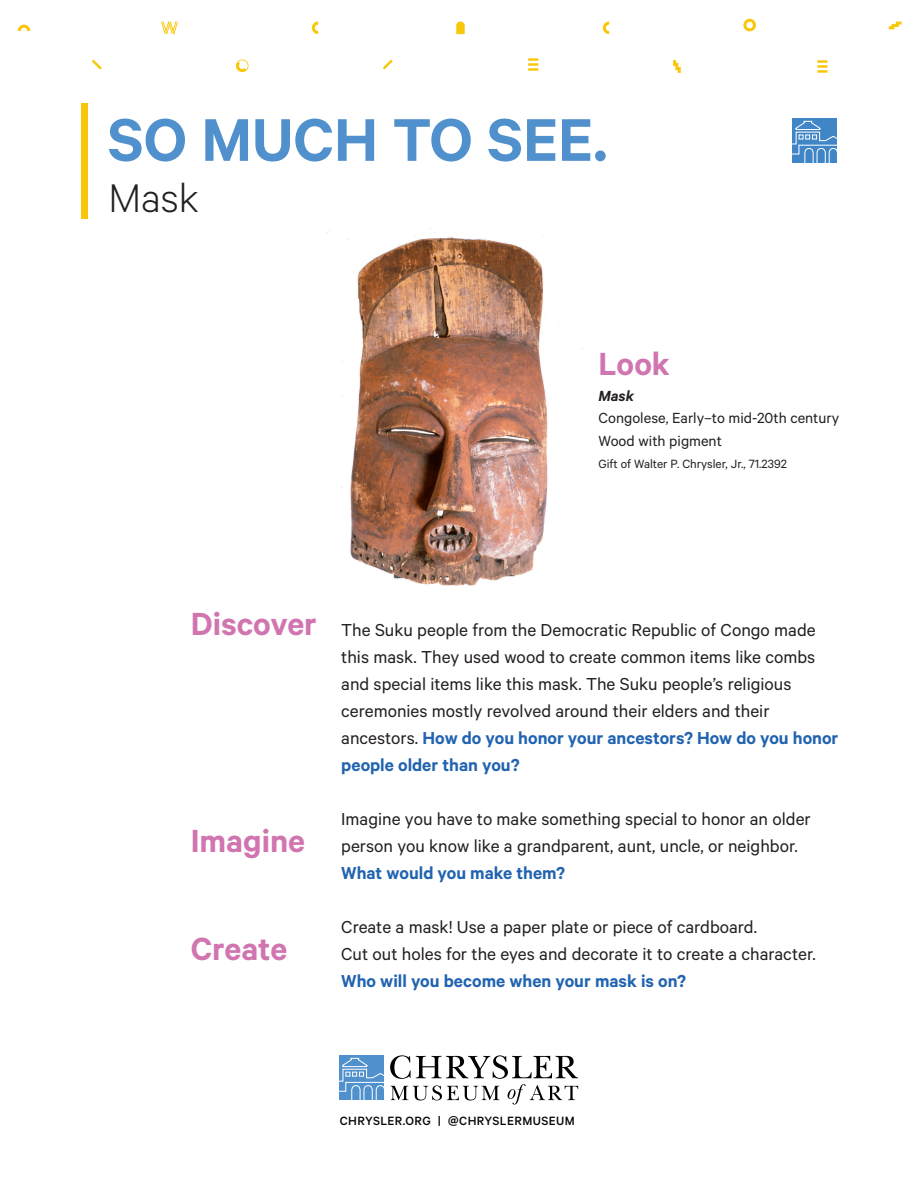
<style>
.page{position:relative;width:918px;height:1188px;background:#fff}
.page>*{position:absolute;margin:0;border:0;box-sizing:border-box;transform-origin:0 0}
.t1{font:300 45px "Calibre";color:#231f20}
.t2{font:600 36px "Calibre";color:#d175b0}
.t3{font:19.5px/27px "Calibre";color:#231f20}
.t4{font:600 19.5px "Calibre";color:#2163b0}
.t5{font:16.5px/22.5px "Calibre";color:#231f20}
.t6{font:italic 600 16.5px "Calibre";color:#231f20}
.t7{font:13.5px "Calibre";color:#231f20}
.t8{font:500 13.5px "Calibre";letter-spacing:.03em;color:#040503}
.s1{font-weight:600;color:#2163b0}
</style>
<div class="page">
<img style="left:327px;top:231px;width:255px;height:355px">
<svg style="left:390px;top:1055px;width:188px;height:50px"></svg>
<svg style="left:340px;top:1056px;width:44px;height:2px"></svg>
<svg style="left:340px;top:1058px;width:44px;height:42px;background:#6da2d4"></svg>
<svg style="left:109px;top:119px;width:76px;height:43px"></svg>
<svg style="left:205px;top:119px;width:43px;height:42px"></svg>
<svg style="left:255px;top:119px;width:77px;height:43px"></svg>
<svg style="left:338px;top:119px;width:36px;height:42px"></svg>
<svg style="left:394px;top:119px;width:77px;height:43px"></svg>
<svg style="left:488px;top:119px;width:33px;height:43px"></svg>
<svg style="left:527px;top:119px;width:28px;height:42px"></svg>
<svg style="left:562px;top:119px;width:28px;height:42px"></svg>
<div style="left:595px;top:151px;width:11px;height:10px;background:#5090cc;border-radius:50%"></div>
<div style="left:81px;top:103px;width:6px;height:116px;background:#f9c709"></div>
<div style="left:793px;top:119px;width:44px;height:44px;background:#4085c6"></div>
<svg style="left:793px;top:120px;width:44px;height:43px"></svg>
<svg style="left:161px;top:22px;width:17px;height:12px"></svg>
<svg style="left:18px;top:25px;width:12px;height:6px"></svg>
<svg style="left:673px;top:60px;width:8px;height:13px"></svg>
<svg style="left:743px;top:19px;width:13px;height:13px"></svg>
<svg style="left:92px;top:60px;width:10px;height:10px"></svg>
<svg style="left:817px;top:60px;width:10px;height:13px"></svg>
<svg style="left:236px;top:59px;width:13px;height:13px"></svg>
<svg style="left:312px;top:21px;width:6px;height:13px"></svg>
<svg style="left:528px;top:58px;width:10px;height:13px"></svg>
<svg style="left:383px;top:60px;width:10px;height:10px"></svg>
<svg style="left:603px;top:21px;width:6px;height:13px"></svg>
<svg style="left:889px;top:22px;width:13px;height:7px"></svg>
<svg style="left:456px;top:21px;width:9px;height:13px"></svg>
<h1 class="t1" style="left:108px;top:171px;width:92px">Mask</h1>
<h2 class="t2" style="left:598px;top:342px;width:73px">Look</h2>
<p class="t6" style="left:598px;top:386px;width:37px">Mask</p>
<p class="t5" style="left:598px;top:406px;width:242px">Congolese, Early–to mid-20th century<br>Wood with pigment</p>
<p class="t7" style="left:598px;top:456px;width:190px">Gift of Walter P. Chrysler, Jr., 71.2392</p>
<h2 class="t2" style="left:191px;top:602px;width:128px">Discover</h2>
<h2 class="t2" style="left:191px;top:820px;width:116px">Imagine</h2>
<h2 class="t2" style="left:191px;top:928px;width:98px">Create</h2>
<p class="t3" style="left:341px;top:616px;width:499px">The Suku people from the Democratic Republic of Congo made this mask. They used wood to create common items like combs and special items like this mask. The Suku people’s religious ceremonies mostly revolved around their elders and their ancestors. <span class="s1">How do you honor your ancestors? How do you honor people older than you?</span></p>
<p class="t3" style="left:341px;top:805px;width:471px">Imagine you have to make something special to honor an older person you know like a grandparent, aunt, uncle, or neighbor.</p>
<p class="t4" style="left:341px;top:862px;width:225px">What would you make them?</p>
<p class="t3" style="left:341px;top:913px;width:476px">Create a mask! Use a paper plate or piece of cardboard.<br>Cut out holes for the eyes and decorate it to create a character.</p>
<p class="t4" style="left:341px;top:970px;width:346px">Who will you become when your mask is on?</p>
<p class="t8" style="left:340px;top:1113px;width:237px">CHRYSLER.ORG | @CHRYSLERMUSEUM</p>
</div>
